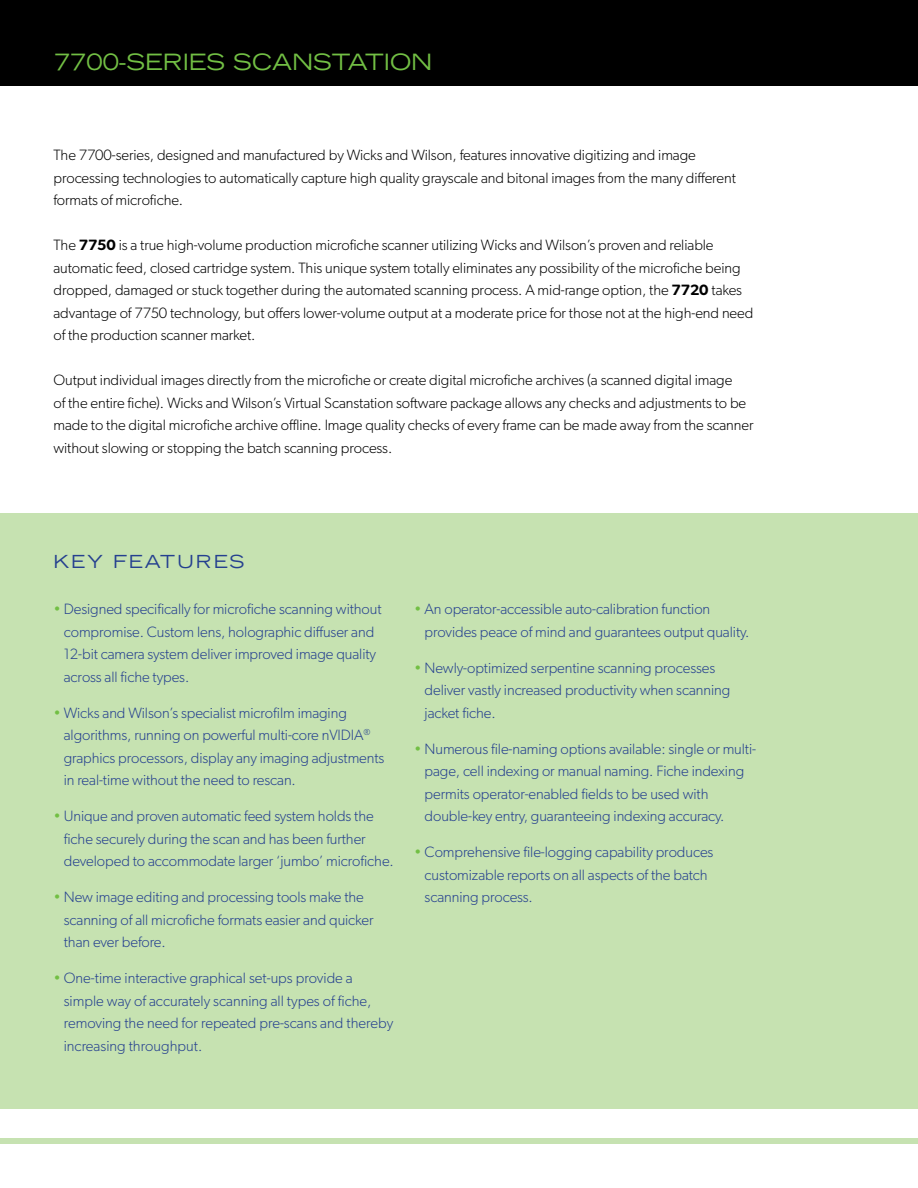
<style>
.page{position:relative;width:918px;height:1188px;background:#fff}
.page>*{position:absolute;margin:0;border:0;box-sizing:border-box;transform-origin:0 0}
.t1{font:expanded 22.5px "Trade Gothic LH";color:#72bf44}
.t2{font:expanded 18px "Trade Gothic LH";letter-spacing:.1em;color:#25408f}
.t3{font:300 15px/22.5px "Gibson";letter-spacing:-.005em;color:#25408f}
.t4{font:300 15px/22.5px "Gibson";letter-spacing:-.005em;color:#000}
.s1{font-weight:600}
.s2{color:#72bf44}
</style>
<div class="page">
<div style="left:0;top:0;width:918px;height:85px;background:#000"></div>
<div style="left:0;top:513px;width:918px;height:595px;background:#c6e2b1"></div>
<div style="left:0;top:1138px;width:918px;height:6px;background:#c6e2b1"></div>
<h1 class="t1" style="left:54px;top:47px;width:107px">7700-SERIE</h1>
<h1 class="t1" style="left:206px;top:47px;width:48px">S SCAN</h1>
<h1 class="t1" style="left:313px;top:47px;width:37px">STATION</h1>
<p class="t4" style="left:53px;top:143px;width:684px">The 7700-series, designed and manufactured by Wicks and Wilson, features innovative digitizing and image processing technologies to automatically capture high quality grayscale and bitonal images from the many different formats of microfiche.</p>
<p class="t4" style="left:53px;top:233px;width:701px">The <span class="s1">7750</span> is a true high-volume production microfiche scanner utilizing Wicks and Wilson’s proven and reliable automatic feed, closed cartridge system. This unique system totally eliminates any possibility of the microfiche being dropped, damaged or stuck together during the automated scanning process. A mid-range option, the <span class="s1">7720</span> takes advantage of 7750 technology, but offers lower-volume output at a moderate price for those not at the high-end need of the production scanner market.</p>
<p class="t4" style="left:53px;top:368px;width:702px">Output individual images directly from the microfiche or create digital microfiche archives (a scanned digital image<br>of the entire fiche). Wicks and Wilson’s Virtual Scanstation software package allows any checks and adjustments to be made to the digital microfiche archive offline. Image quality checks of every frame can be made away from the scanner without slowing or stopping the batch scanning process.</p>
<p class="t2" style="left:53px;top:550px;width:191px">KEY FEATURES</p>
<p class="t3" style="left:64px;top:598px;width:319px;text-indent:-10px"><span class="s2">•</span> Designed specifically for microfiche scanning without compromise. Custom lens, holographic diffuser and 12-bit camera system deliver improved image quality across all fiche types.</p>
<p class="t3" style="left:64px;top:701px;width:322px;text-indent:-10px"><span class="s2">•</span> Wicks and Wilson’s specialist microfilm imaging algorithms, running on powerful multi-core nVIDIA<sup>® </sup>graphics processors, display any imaging adjustments in real-time without the need to rescan.</p>
<p class="t3" style="left:64px;top:805px;width:331px;text-indent:-10px"><span class="s2">•</span> Unique and proven automatic feed system holds the fiche securely during the scan and has been further developed to accommodate larger ‘jumbo’ microfiche.</p>
<p class="t3" style="left:64px;top:886px;width:311px;text-indent:-10px"><span class="s2">•</span> New image editing and processing tools make the scanning of all microfiche formats easier and quicker than ever before.</p>
<p class="t3" style="left:64px;top:967px;width:331px;text-indent:-10px"><span class="s2">•</span> One-time interactive graphical set-ups provide a simple way of accurately scanning all types of fiche, removing the need for repeated pre-scans and thereby increasing throughput.</p>
<p class="t3" style="left:425px;top:598px;width:326px;text-indent:-10px"><span class="s2">•</span> An operator-accessible auto-calibration function provides peace of mind and guarantees output quality.</p>
<p class="t3" style="left:425px;top:656px;width:307px;text-indent:-10px"><span class="s2">•</span> Newly-optimized serpentine scanning processes deliver vastly increased productivity when scanning jacket fiche.</p>
<p class="t3" style="left:425px;top:737px;width:333px;text-indent:-10px"><span class="s2">•</span> Numerous file-naming options available: single or multi&shy;page, cell indexing or manual naming. Fiche indexing permits operator-enabled fields to be used with double-key entry, guaranteeing indexing accuracy.</p>
<p class="t3" style="left:425px;top:841px;width:290px;text-indent:-10px"><span class="s2">•</span> Comprehensive file-logging capability produces customizable reports on all aspects of the batch scanning process.</p>
</div>
